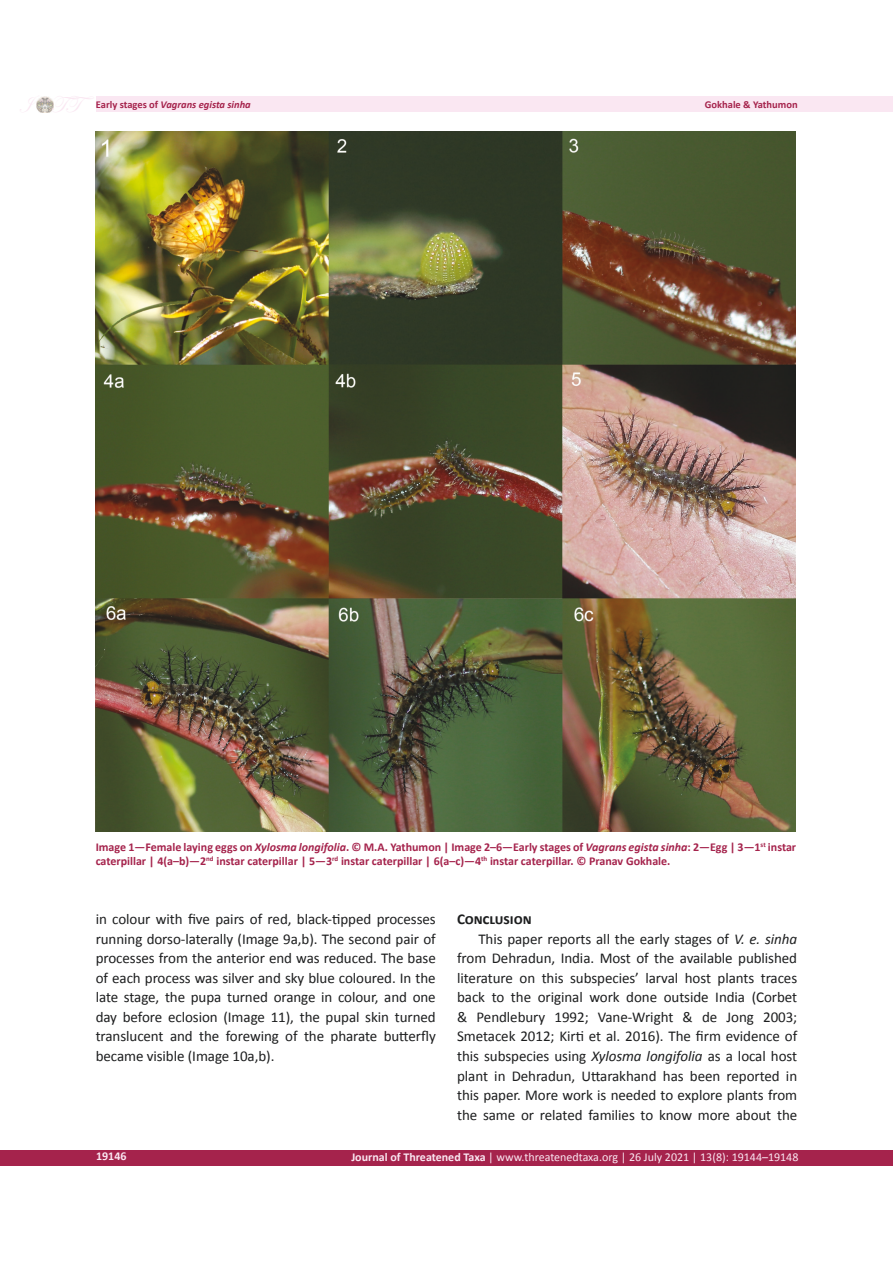
<style>
.page{position:relative;width:893px;height:1263px;background:#fff}
.page>*{position:absolute;margin:0;border:0;box-sizing:border-box;transform-origin:0 0}
.t1{font:15px/19.5px "Calibri";letter-spacing:-.005em;color:#1d1e1f;text-align:justify}
.t2{font:700 15px "Calibri";letter-spacing:-.005em;color:#1d1e1f}
.t3{font:700 12px/14.4px "Calibri";color:#a5234c}
.t4{font:12px "Calibri 2";color:#fae7f2}
.t5{font:700 12px "Calibri";color:#fae7f2}
.t6{font:10.5px "Calibri Bold Italic 2";color:#a5234c}
.t7{font:10.5px "Calibri Bold 2";color:#a5234c}
.s1{font-family:"Calibri Bold 2"}
.s2{font-family:"Calibri Bold Italic 2";font-weight:400}
.s3{font-family:"Calibri Italic 2"}
</style>
<div class="page">
<div style="left:96px;top:97px;width:797px;height:15px;background:#fae7f2"></div>
<div style="left:0;top:1150px;width:893px;height:16px;background:#a5234c"></div>
<img style="left:36px;top:96px;width:17px;height:17px">
<img style="left:96px;top:132px;width:700px;height:700px">
<p class="t6" style="left:96px;top:97px;width:156px"><span class="s1">Early stages of</span> Vagrans egista sinha</p>
<p class="t7" style="left:705px;top:97px;width:94px">Gokhale &amp; Yathumon</p>
<p class="t3" style="left:96px;top:840px;width:702px">Image 1—Female laying eggs on <span class="s2">Xylosma longifolia</span>. © M.A. Yathumon | Image 2–6—Early stages of <span class="s2">Vagrans egista sinha</span>: 2—Egg | 3—1<sup>st</sup> instar caterpillar | 4(a–b)—2<sup>nd</sup> instar caterpillar | 5—3<sup>rd</sup> instar caterpillar | 6(a–c)—4<sup>th</sup> instar caterpillar. © Pranav Gokhale.</p>
<p class="t1" style="left:96px;top:910px;width:342px">in colour with five pairs of red, black-tipped processes running dorso-laterally (Image 9a,b). The second pair of processes from the anterior end was reduced. The base of each process was silver and sky blue coloured. In the late stage, the pupa turned orange in colour, and one day before eclosion (Image 11), the pupal skin turned translucent and the forewing of the pharate butterfly became visible (Image 10a,b).</p>
<p class="t2" style="left:457px;top:910px;width:76px">Conclusion</p>
<p class="t1" style="left:478px;top:929px;width:320px">This paper reports all the early stages of <span class="s3">V. e. sinha</span></p>
<p class="t1" style="left:457px;top:949px;width:342px">from Dehradun, India. Most of the available published</p>
<p class="t1" style="left:457px;top:968px;width:342px">literature on this subspecies’ larval host plants traces</p>
<p class="t1" style="left:457px;top:988px;width:342px">back to the original work done outside India (Corbet</p>
<p class="t1" style="left:457px;top:1007px;width:342px">&amp; Pendlebury 1992; Vane-Wright &amp; de Jong 2003;</p>
<p class="t1" style="left:457px;top:1027px;width:342px">Smetacek 2012; Kirti et al. 2016). The firm evidence of</p>
<p class="t1" style="left:457px;top:1046px;width:342px">this subspecies using <span class="s3">Xylosma longifolia</span> as a local host</p>
<p class="t1" style="left:457px;top:1066px;width:342px">plant in Dehradun, Uttarakhand has been reported in</p>
<p class="t1" style="left:457px;top:1085px;width:342px">this paper. More work is needed to explore plants from</p>
<p class="t1" style="left:457px;top:1105px;width:342px">the same or related families to know more about the</p>
<p class="t5" style="left:96px;top:1149px;width:32px">19146</p>
<p class="t4" style="left:351px;top:1150px;width:449px"><span class="s1">Journal of Threatened Taxa</span> | www.threatenedtaxa.org | 26 July 2021 | 13(8): 19144–19148</p>
</div>
